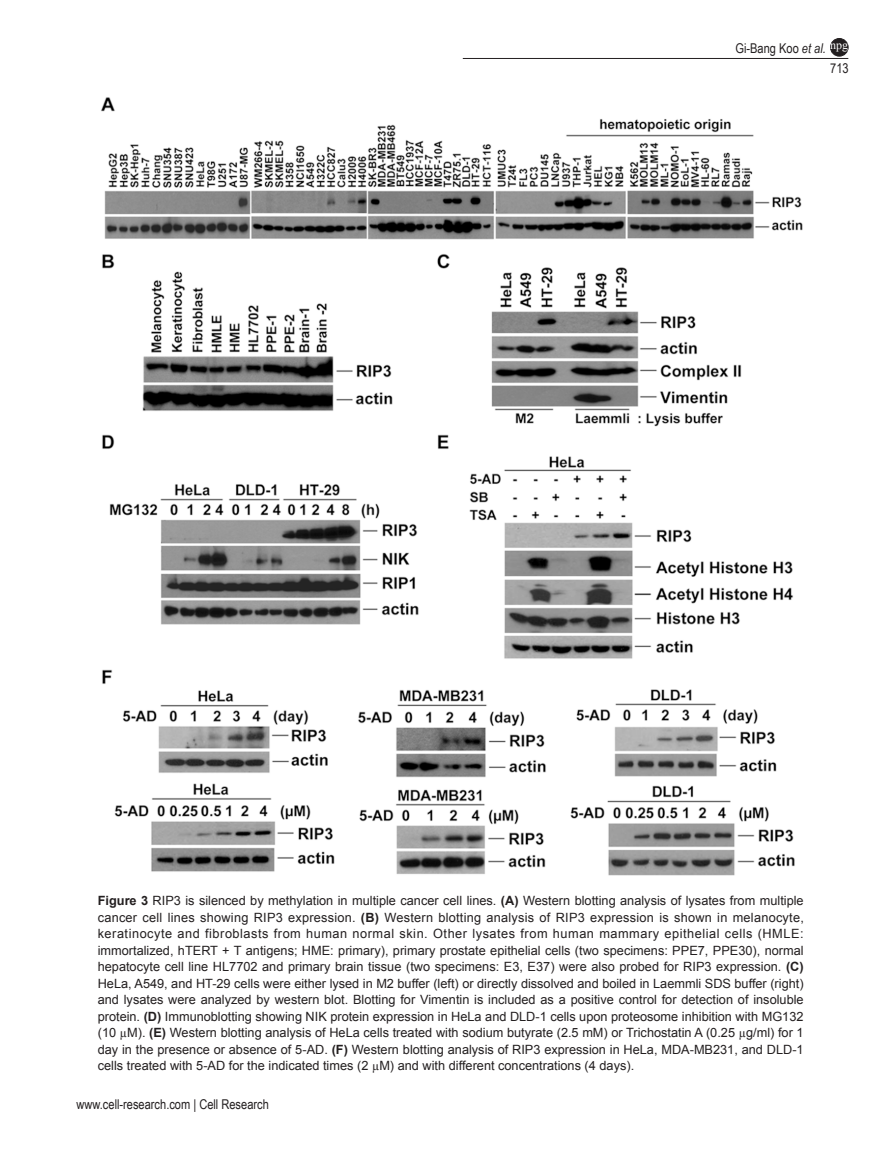
<style>
.page{position:relative;width:893px;height:1170px;background:#fff}
.page>*{position:absolute;margin:0;border:0;box-sizing:border-box;transform-origin:0 0}
.t1{font:13.5px "Arial Narrow";color:#231f20}
.t2{font:12.75px/16.5px "Arial";color:#231f20;text-align:justify}
.t3{font:12px "Times New Roman";color:#fff}
.s1{font-style:italic}
.s2{font-weight:700}
.s3{font-family:"Times New Roman"}
</style>
<div class="page">
<hr style="left:463px;top:58px;width:385px;height:1px;background:#231f20">
<div style="left:830px;top:38px;width:18px;height:18px;background:#231f20;border-radius:50%"></div>
<div style="left:830px;top:38px;width:18px;height:18px;border:1px solid #231f20;border-radius:50%"></div>
<img style="left:101px;top:97px;width:702px;height:779px">
<p class="t1" style="left:735px;top:39px;width:92px">Gi-Bang Koo <span class="s1">et al.</span></p>
<p class="t3" style="left:830px;top:37px;width:19px">npg</p>
<p class="t1" style="left:830px;top:58px;width:20px">713</p>
<p class="t2" style="left:98px;top:892px;width:708px"><span class="s2">Figure 3</span> RIP3 is silenced by methylation in multiple cancer cell lines. <span class="s2">(A)</span> Western blotting analysis of lysates from multiple cancer cell lines showing RIP3 expression. <span class="s2">(B)</span> Western blotting analysis of RIP3 expression is shown in melanocyte, keratinocyte and fibroblasts from human normal skin. Other lysates from human mammary epithelial cells (HMLE: immortalized, hTERT + T antigens; HME: primary), primary prostate epithelial cells (two specimens: PPE7, PPE30), normal hepatocyte cell line HL7702 and primary brain tissue (two specimens: E3, E37) were also probed for RIP3 expression. <span class="s2">(C)<br></span>HeLa, A549, and HT-29 cells were either lysed in M2 buffer (left) or directly dissolved and boiled in Laemmli SDS buffer (right) and lysates were analyzed by western blot. Blotting for Vimentin is included as a positive control for detection of insoluble protein. <span class="s2">(D)</span> Immunoblotting showing NIK protein expression in HeLa and DLD-1 cells upon proteosome inhibition with MG132 (10 <span class="s3">µ</span>M). <span class="s2">(E)</span> Western blotting analysis of HeLa cells treated with sodium butyrate (2.5 mM) or Trichostatin A (0.25 <span class="s3">µ</span>g/ml) for 1 day in the presence or absence of 5-AD. <span class="s2">(F)</span> Western blotting analysis of RIP3 expression in HeLa, MDA-MB231, and DLD-1 cells treated with 5-AD for the indicated times (2 <span class="s3">µ</span>M) and with different concentrations (4 days).</p>
<p class="t1" style="left:77px;top:1094px;width:194px">www.cell-research.com | Cell Research</p>
</div>
